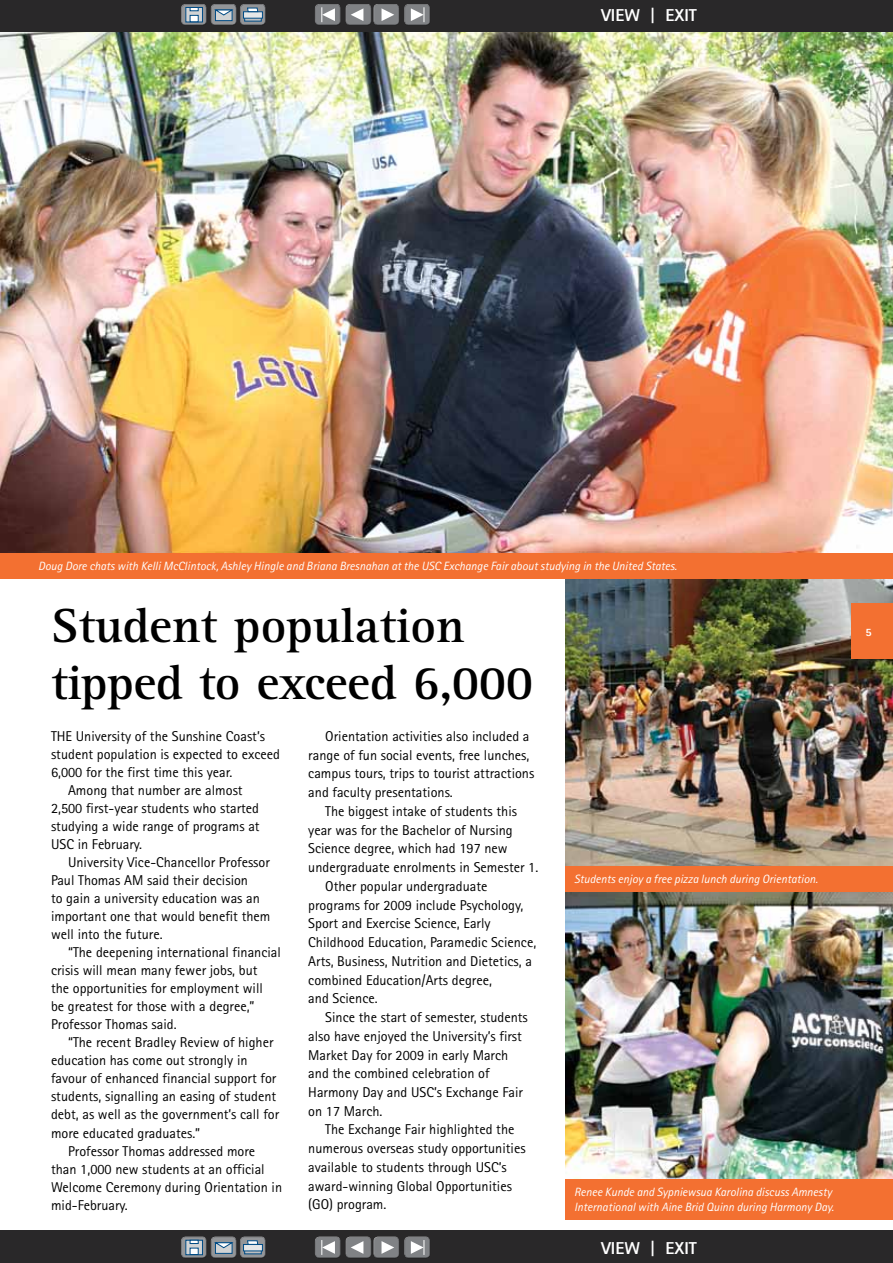
<style>
.page{position:relative;width:893px;height:1263px;background:#fff}
.page>*{position:absolute;margin:0;border:0;box-sizing:border-box;transform-origin:0 0}
.t1{font:700 49.5px/57px "Rotis Serif";color:#000}
.t2{font:800 17.25px "Rotis Sans Serif";color:#fff}
.t3{font:14.25px/18.8px "Rotis Sans Serif";color:#000}
.t4{font:italic 12px/15px "Rotis Sans Serif";color:#fff}
.t5{font:800 11.25px "Rotis Sans Serif";color:#fff}
</style>
<div class="page">
<img style="left:0;top:31px;width:893px;height:522px">
<img style="left:566px;top:891px;width:327px;height:288px">
<img style="left:566px;top:579px;width:327px;height:287px">
<div style="left:851px;top:604px;width:42px;height:55px;background:#f37031"></div>
<div style="left:566px;top:866px;width:327px;height:25px;background:#f37031"></div>
<div style="left:566px;top:1179px;width:327px;height:41px;background:#f37031"></div>
<div style="left:0;top:553px;width:893px;height:26px;background:#f37031"></div>
<div style="left:0;top:0;width:893px;height:31px;background:#292829"></div>
<div style="left:0;top:1230px;width:893px;height:33px;background:#292829"></div>
<div style="left:373px;top:4px;width:27px;height:19px;background:#fff;opacity:.75"></div>
<div style="left:373px;top:6px;width:27px;height:21px;background:#000;opacity:.75"></div>
<svg style="left:382px;top:8px;width:12px;height:13px"></svg>
<div style="left:345px;top:4px;width:27px;height:19px;background:#fff;opacity:.75"></div>
<div style="left:345px;top:6px;width:27px;height:21px;background:#000;opacity:.75"></div>
<svg style="left:351px;top:8px;width:12px;height:13px"></svg>
<div style="left:315px;top:4px;width:27px;height:19px;background:#fff;opacity:.75"></div>
<div style="left:315px;top:6px;width:27px;height:21px;background:#000;opacity:.75"></div>
<svg style="left:321px;top:7px;width:14px;height:15px"></svg>
<div style="left:404px;top:4px;width:27px;height:19px;background:#fff;opacity:.75"></div>
<div style="left:404px;top:6px;width:27px;height:21px;background:#000;opacity:.75"></div>
<svg style="left:411px;top:7px;width:14px;height:15px"></svg>
<div style="left:240px;top:4px;width:27px;height:19px;background:#fff;opacity:.75"></div>
<div style="left:240px;top:6px;width:27px;height:21px;background:#000;opacity:.75"></div>
<svg style="left:244px;top:18px;width:17px;height:3px"></svg>
<svg style="left:243px;top:12px;width:20px;height:6px"></svg>
<svg style="left:247px;top:8px;width:11px;height:4px"></svg>
<div style="left:211px;top:4px;width:27px;height:19px;background:#fff;opacity:.75"></div>
<div style="left:211px;top:6px;width:27px;height:21px;background:#000;opacity:.75"></div>
<div style="left:215px;top:10px;width:17px;height:11px;background:#d1d3d4;border:1px solid #004b85"></div>
<svg style="left:215px;top:10px;width:18px;height:5px"></svg>
<div style="left:181px;top:4px;width:27px;height:19px;background:#fff;opacity:.75"></div>
<div style="left:181px;top:6px;width:27px;height:21px;background:#000;opacity:.75"></div>
<svg style="left:186px;top:7px;width:17px;height:15px"></svg>
<svg style="left:190px;top:7px;width:8px;height:4px"></svg>
<div style="left:190px;top:15px;width:8px;height:7px;background:#fff;border:1px solid #004b85"></div>
<div style="left:373px;top:1237px;width:27px;height:19px;background:#fff;opacity:.75"></div>
<div style="left:373px;top:1238px;width:27px;height:21px;background:#000;opacity:.75"></div>
<svg style="left:382px;top:1241px;width:12px;height:13px"></svg>
<div style="left:345px;top:1237px;width:27px;height:19px;background:#fff;opacity:.75"></div>
<div style="left:345px;top:1238px;width:27px;height:21px;background:#000;opacity:.75"></div>
<svg style="left:351px;top:1241px;width:12px;height:13px"></svg>
<div style="left:315px;top:1237px;width:27px;height:19px;background:#fff;opacity:.75"></div>
<div style="left:315px;top:1238px;width:27px;height:21px;background:#000;opacity:.75"></div>
<svg style="left:321px;top:1240px;width:14px;height:15px"></svg>
<div style="left:404px;top:1237px;width:27px;height:19px;background:#fff;opacity:.75"></div>
<div style="left:404px;top:1238px;width:27px;height:21px;background:#000;opacity:.75"></div>
<svg style="left:411px;top:1240px;width:14px;height:15px"></svg>
<div style="left:240px;top:1237px;width:27px;height:19px;background:#fff;opacity:.75"></div>
<div style="left:240px;top:1238px;width:27px;height:21px;background:#000;opacity:.75"></div>
<svg style="left:244px;top:1251px;width:17px;height:3px"></svg>
<div style="left:243px;top:1244px;width:20px;height:7px;background:#e6e7e8;border:1px solid #004b85"></div>
<svg style="left:247px;top:1240px;width:11px;height:5px"></svg>
<div style="left:211px;top:1237px;width:27px;height:19px;background:#fff;opacity:.75"></div>
<div style="left:211px;top:1238px;width:27px;height:21px;background:#000;opacity:.75"></div>
<div style="left:215px;top:1242px;width:17px;height:11px;background:#d1d3d4"></div>
<svg style="left:215px;top:1242px;width:18px;height:6px"></svg>
<div style="left:181px;top:1237px;width:27px;height:19px;background:#fff;opacity:.75"></div>
<div style="left:181px;top:1238px;width:27px;height:21px;background:#000;opacity:.75"></div>
<svg style="left:186px;top:1240px;width:17px;height:15px"></svg>
<svg style="left:190px;top:1240px;width:8px;height:4px"></svg>
<div style="left:190px;top:1248px;width:8px;height:7px;background:#fff;border:1px solid #004b85"></div>
<p class="t2" style="left:601px;top:4px;width:97px">VIEW | EXIT</p>
<p class="t4" style="left:38px;top:559px;width:640px">Doug Dore chats with Kelli McClintock, Ashley Hingle and Briana Bresnahan at the USC Exchange Fair about studying in the United States.</p>
<h1 class="t1" style="left:51px;top:598px;width:484px">Student population tipped to exceed 6,000</h1>
<p class="t3" style="left:51px;top:726px;width:215px">Th e University of the Sunshine Coast’s</p>
<p class="t3" style="left:51px;top:745px;width:230px">student population is expected to exceed</p>
<p class="t3" style="left:51px;top:763px;width:183px">6,000 for the first time this year.</p>
<p class="t3" style="left:68px;top:781px;width:176px">Among that number are almost</p>
<p class="t3" style="left:51px;top:799px;width:210px">2,500 first-year students who started</p>
<p class="t3" style="left:51px;top:817px;width:210px">studying a wide range of programs at</p>
<p class="t3" style="left:51px;top:835px;width:93px">USC in February.</p>
<p class="t3" style="left:68px;top:853px;width:203px">University Vice-Chancellor Professor</p>
<p class="t3" style="left:51px;top:871px;width:199px">Paul Thomas AM said their decision</p>
<p class="t3" style="left:51px;top:889px;width:210px">to gain a university education was an</p>
<p class="t3" style="left:51px;top:907px;width:221px">important one that would benefit them</p>
<p class="t3" style="left:51px;top:925px;width:113px">well into the future.</p>
<p class="t3" style="left:68px;top:943px;width:214px">“The deepening international financial</p>
<p class="t3" style="left:51px;top:961px;width:208px">crisis will mean many fewer jobs, but</p>
<p class="t3" style="left:51px;top:979px;width:213px">the opportunities for employment will</p>
<p class="t3" style="left:51px;top:997px;width:205px">be greatest for those with a degree,”</p>
<p class="t3" style="left:51px;top:1015px;width:127px">Professor Thomas said.</p>
<p class="t3" style="left:68px;top:1033px;width:207px">“The recent Bradley Review of higher</p>
<p class="t3" style="left:51px;top:1051px;width:198px">education has come out strongly in</p>
<p class="t3" style="left:51px;top:1069px;width:227px">favour of enhanced financial support for</p>
<p class="t3" style="left:51px;top:1087px;width:227px">students, signalling an easing of student</p>
<p class="t3" style="left:51px;top:1105px;width:230px">debt, as well as the government’s call for</p>
<p class="t3" style="left:51px;top:1123px;width:151px">more educated graduates.”</p>
<p class="t3" style="left:68px;top:1141px;width:189px">Professor Thomas addressed more</p>
<p class="t3" style="left:51px;top:1159px;width:215px">than 1,000 new students at an official</p>
<p class="t3" style="left:51px;top:1177px;width:233px">Welcome Ceremony during Orientation in</p>
<p class="t3" style="left:51px;top:1195px;width:78px">mid-February.</p>
<p class="t3" style="left:308px;top:727px;width:228px;text-indent:17px">Orientation activities also included a range of fun social events, free lunches, campus tours, trips to tourist attractions and faculty presentations.</p>
<p class="t3" style="left:325px;top:802px;width:193px">The biggest intake of students this</p>
<p class="t3" style="left:308px;top:820px;width:206px">year was for the Bachelor of N ursing</p>
<p class="t3" style="left:308px;top:839px;width:201px">Science degree, which had 197 new</p>
<p class="t3" style="left:308px;top:858px;width:232px">undergraduate enrolments in Semester 1.</p>
<p class="t3" style="left:325px;top:876px;width:164px">Other popular undergraduate</p>
<p class="t3" style="left:308px;top:895px;width:217px">programs for 2009 include Psychology,</p>
<p class="t3" style="left:308px;top:914px;width:184px">Sport and Exercise Science, Early</p>
<p class="t3" style="left:308px;top:933px;width:229px">Childhood Education, Paramedic Science,</p>
<p class="t3" style="left:308px;top:951px;width:225px">Arts, Business, N utrition and Dietetics, a</p>
<p class="t3" style="left:308px;top:970px;width:185px">combined Education/Arts degree,</p>
<p class="t3" style="left:308px;top:989px;width:71px">and Science.</p>
<p class="t3" style="left:325px;top:1008px;width:204px">Since the start of semester, students</p>
<p class="t3" style="left:308px;top:1026px;width:215px">also have enjoyed the University’s first</p>
<p class="t3" style="left:308px;top:1045px;width:201px">Market Day for 2009 in early March</p>
<p class="t3" style="left:308px;top:1064px;width:183px">and the combined celebration of</p>
<p class="t3" style="left:308px;top:1083px;width:216px">Harmony Day and USC’s Exchange Fair</p>
<p class="t3" style="left:308px;top:1101px;width:76px">on 17 March.</p>
<p class="t3" style="left:325px;top:1120px;width:191px">The Exchange Fair highlighted the</p>
<p class="t3" style="left:308px;top:1139px;width:219px">numerous overseas study opportunities</p>
<p class="t3" style="left:308px;top:1158px;width:200px">available to students through USC’s</p>
<p class="t3" style="left:308px;top:1176px;width:205px">award-winning Global Opportunities</p>
<p class="t3" style="left:308px;top:1195px;width:80px">(GO) program.</p>
<p class="t4" style="left:574px;top:871px;width:245px">Students enjoy a free pizza lunch during Orientation.</p>
<p class="t4" style="left:574px;top:1185px;width:261px">Renee Kunde and Sypniewsua Karolina discuss Amnesty<br>International with Aine Brid Quinn during Harmony Day.</p>
<p class="t2" style="left:601px;top:1237px;width:97px">VIEW | EXIT</p>
<p class="t5" style="left:865px;top:625px;width:8px">5</p>
</div>
